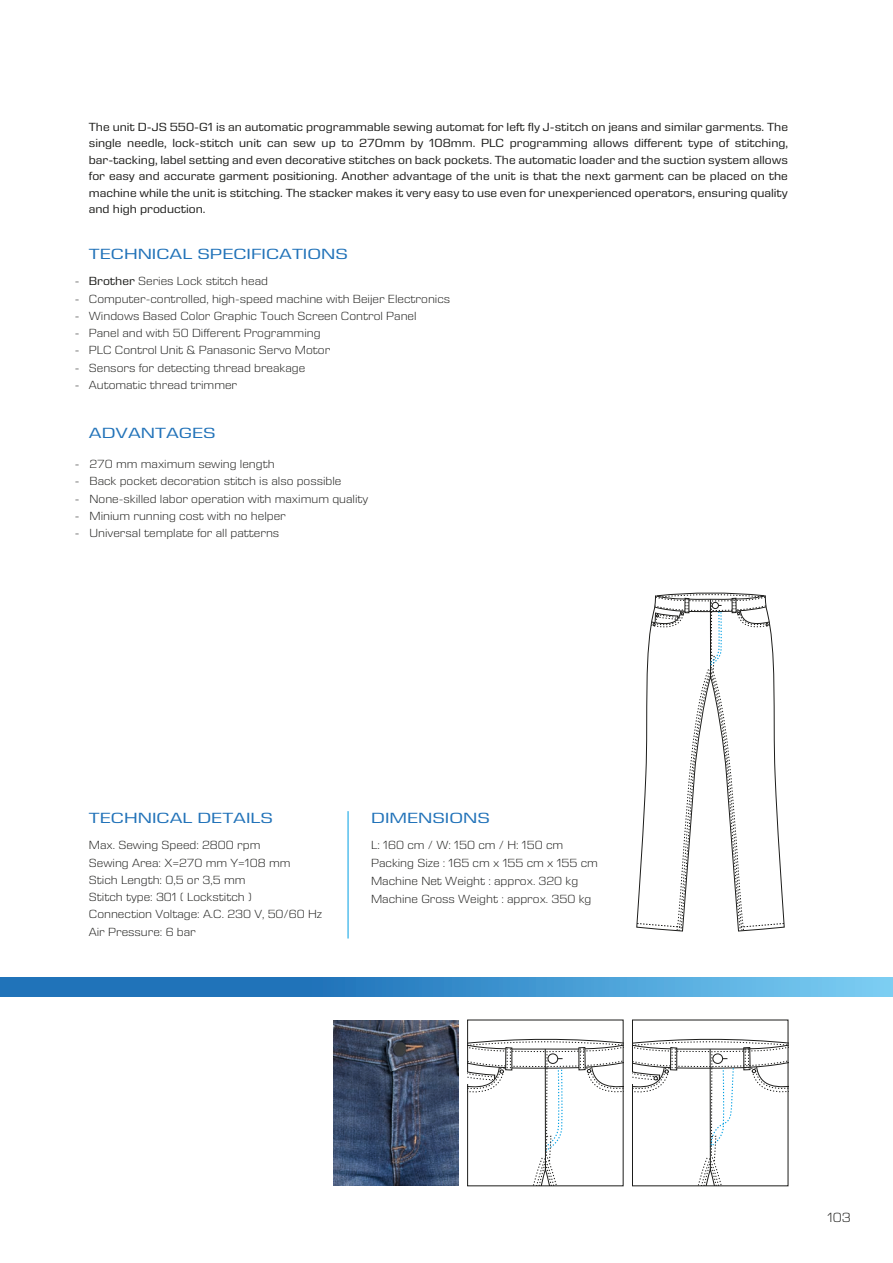
<style>
.page{position:relative;width:893px;height:1263px;background:#fff}
.page>*{position:absolute;margin:0;border:0;box-sizing:border-box;transform-origin:0 0}
.t1{font:15px "Eurostile Next LT Pro";color:#2273b9;scale:1.35 1}
.t2{font:300 13.5px "Eurostile Next LT Pro";color:#1d1d1b;scale:1.1 1}
.t3{font:300 12px/17.2px "Eurostile Next LT Pro";color:#1d1d1b;scale:1.1 1}
.t4{font:12px/16.5px "Eurostile Next LT Pro";color:#1d1d1b;text-align:justify;scale:1.1 1}
.s1{font-weight:400}
</style>
<div class="page">
<svg style="left:0;top:978px;width:893px;height:19px;background:#3d91cc"></svg>
<hr style="left:348px;top:811px;width:1px;height:127px;background:#009fe3">
<div style="left:467px;top:1020px;width:156px;height:166px;border:1px solid #1d1d1b"></div>
<svg style="left:468px;top:1038px;width:155px;height:148px"></svg>
<img style="left:334px;top:1020px;width:124px;height:166px">
<svg style="left:636px;top:592px;width:149px;height:339px"></svg>
<svg style="left:632px;top:1038px;width:156px;height:148px"></svg>
<p class="t4" style="left:89px;top:118px;width:637px">The unit D-JS 550-G1 is an automatic programmable sewing automat for left fly J-stitch on jeans and similar garments. The single needle, lock-stitch unit can sew up to 270mm by 108mm. PLC programming allows different type of stitching, bar-tacking, label setting and even decorative stitches on back pockets. The automatic loader and the suction system allows for easy and accurate garment positioning. Another advantage of the unit is that the next garment can be placed on the machine while the unit is stitching. The stacker makes it very easy to use even for unexperienced operators, ensuring quality and high production.</p>
<p class="t3" style="left:75px;top:273px;width:6px;text-align:justify">- - - - - - -</p>
<p class="t1" style="left:89px;top:246px;width:193px">TECHNICAL SPECIFICATIONS</p>
<p class="t3" style="left:89px;top:273px;width:330px"><span class="s1">Brother</span> Series Lock stitch head<br>Computer-controlled, high-speed machine with Beijer Electronics Windows Based Color Graphic Touch Screen Control Panel<br>Panel and with 50 Different Programming<br>PLC Control Unit &amp; Panasonic Servo Motor<br>Sensors for detecting thread breakage<br>Automatic thread trimmer</p>
<p class="t3" style="left:75px;top:456px;width:6px;text-align:justify">- - - - -</p>
<p class="t1" style="left:89px;top:425px;width:95px">ADVANTAGES</p>
<p class="t3" style="left:90px;top:456px;width:255px">270 mm maximum sewing length<br>Back pocket decoration stitch is also possible None-skilled labor operation with maximum quality Minium running cost with no helper<br>Universal template for all patterns</p>
<p class="t1" style="left:89px;top:810px;width:138px">TECHNICAL DETAILS</p>
<p class="t1" style="left:371px;top:810px;width:90px">DIMENSIONS</p>
<p class="t3" style="left:89px;top:837px;width:214px">Max. Sewing Speed: 2800 rpm<br>Sewing Area: X=270 mm Y=108 mm<br>Stich Length: 0,5 or 3,5 mm<br>Stitch type: 301 ( Lockstitch )<br>Connection Voltage: A.C. 230 V, 50/60 Hz<br>Air Pressure: 6 bar</p>
<p class="t3" style="left:371px;top:836px;width:208px;line-height:18px">L: 160 cm / W: 150 cm / H: 150 cm Packing Size : 165 cm x 155 cm x 155 cm Machine Net Weight : approx. 320 kg Machine Gross Weight : approx. 350 kg</p>
<p class="t2" style="left:827px;top:1210px;width:23px">103</p>
</div>
